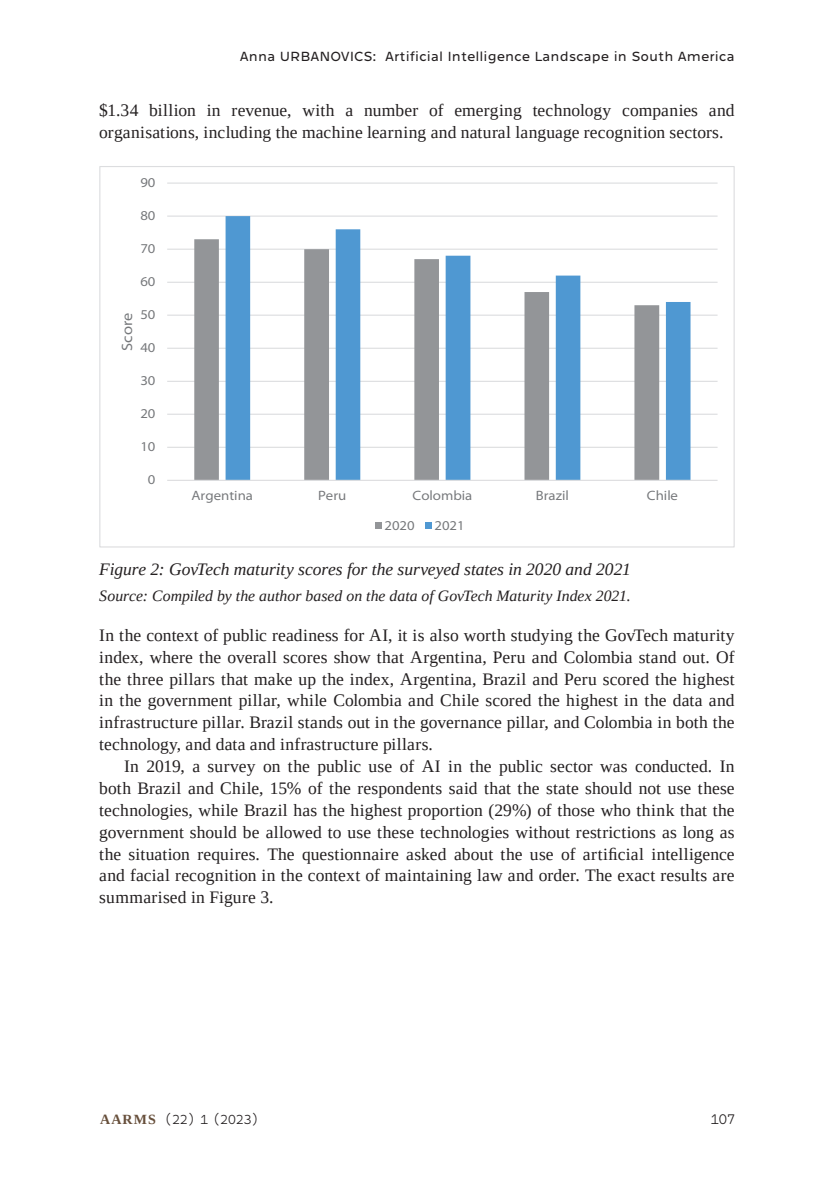
<style>
.page{position:relative;width:834px;height:1181px;background:#fff}
.page>*{position:absolute;margin:0;border:0;box-sizing:border-box;transform-origin:0 0}
._3_0_Kenyérszöveg_el{font:17.5px/21.9px "Liberation Serif";letter-spacing:.01em;color:#231f20}
._3_1_Kenyérszöveg{font:17.5px/21.9px "Liberation Serif";letter-spacing:.01em;color:#231f20;text-align:justify}
._6_Képaláírás{font:italic 17.5px "Liberation Serif";letter-spacing:-.005em;color:#231f20}
._6_2_magyarázat__for{font:italic 15.75px "Liberation Serif";color:#231f20}
.t1{font:semi-expanded 15.05px "Myriad Pro";color:#76787b}
.t2{font:100 14.88px "Westeinde Caption";color:#231f20}
.t3{font:300 14px "Westeinde Caption";color:#231f20}
.t4{font:100 14px "Westeinde Caption";color:#231f20}
.t5{font:semi-expanded 13.47px "Myriad Pro";letter-spacing:.005em;color:#76787b}
.s1{font-family:"Liberation Serif";font-weight:700;color:#674f3b}
</style>
<div class="page">
<hr style="left:167px;top:447px;width:550px;height:1px;background:#dcdddf">
<hr style="left:167px;top:414px;width:550px;height:1px;background:#dcdddf">
<hr style="left:167px;top:381px;width:550px;height:1px;background:#dcdddf">
<hr style="left:167px;top:348px;width:550px;height:1px;background:#dcdddf">
<hr style="left:167px;top:315px;width:550px;height:1px;background:#dcdddf">
<hr style="left:167px;top:282px;width:550px;height:1px;background:#dcdddf">
<hr style="left:167px;top:249px;width:550px;height:1px;background:#dcdddf">
<hr style="left:167px;top:215px;width:550px;height:2px;background:#dcdddf">
<hr style="left:167px;top:182px;width:550px;height:2px;background:#dcdddf">
<svg style="left:194px;top:239px;width:31px;height:241px;fill:#939598"></svg>
<svg style="left:225px;top:216px;width:465px;height:264px"></svg>
<hr style="left:167px;top:480px;width:550px;height:1px;background:#dcdddf">
<div style="left:374px;top:522px;width:7px;height:7px;background:#939598"></div>
<div style="left:424px;top:522px;width:7px;height:7px;background:#4f98d2"></div>
<p class="t3" style="left:240px;top:47px;width:496px">Anna URBANOVICS: Artificial Intelligence Landscape in South America</p>
<p class="_3_0_Kenyérszöveg_el" style="left:99px;top:99px;width:636px">$1.34 billion in revenue, with a number of emerging technology companies and organisations, including the machine learning and natural language recognition sectors.</p>
<p class="t5" style="left:140px;top:175px;width:17px">90</p>
<p class="t5" style="left:140px;top:208px;width:17px">80</p>
<p class="t5" style="left:140px;top:241px;width:17px">70</p>
<p class="t5" style="left:140px;top:274px;width:17px">60</p>
<p class="t1" style="left:119px;top:351px;width:40px;rotate:-90deg">Score</p>
<p class="t5" style="left:140px;top:307px;width:17px">50</p>
<p class="t5" style="left:140px;top:340px;width:17px">40</p>
<p class="t5" style="left:140px;top:373px;width:17px">30</p>
<p class="t5" style="left:140px;top:406px;width:17px">20</p>
<p class="t5" style="left:140px;top:439px;width:17px">10</p>
<p class="t5" style="left:148px;top:472px;width:9px">0</p>
<p class="t5" style="left:191px;top:488px;width:63px">Argentina</p>
<p class="t5" style="left:318px;top:488px;width:30px">Peru</p>
<p class="t5" style="left:412px;top:488px;width:61px">Colombia</p>
<p class="t5" style="left:536px;top:488px;width:34px">Brazil</p>
<p class="t5" style="left:646px;top:488px;width:33px">Chile</p>
<p class="t5" style="left:384px;top:518px;width:32px">2020</p>
<p class="t5" style="left:434px;top:518px;width:32px">2021</p>
<p class="_6_Képaláírás" style="left:99px;top:558px;width:533px">Figure 2: GovTech maturity scores for the surveyed states in 2020 and 2021</p>
<p class="_6_2_magyarázat__for" style="left:99px;top:585px;width:533px">Source: Compiled by the author based on the data of GovTech Maturity Index 2021.</p>
<p class="_3_0_Kenyérszöveg_el" style="left:99px;top:624px;width:636px;text-align:justify">In the context of public readiness for AI, it is also worth studying the GovTech maturity index, where the overall scores show that Argentina, Peru and Colombia stand out. Of the three pillars that make up the index, Argentina, Brazil and Peru scored the highest in the government pillar, while Colombia and Chile scored the highest in the data and infrastructure pillar. Brazil stands out in the governance pillar, and Colombia in both the technology, and data and infrastructure pillars.</p>
<p class="_3_1_Kenyérszöveg" style="left:99px;top:755px;width:636px;text-indent:25px">In 2019, a survey on the public use of AI in the public sector was conducted. In both Brazil and Chile, 15% of the respondents said that the state should not use these technologies, while Brazil has the highest proportion (29%) of those who think that the government should be allowed to use these technologies without restrictions as long as the situation requires. The questionnaire asked about the use of artificial intelligence and facial recognition in the context of maintaining law and order. The exact results are summarised in Figure 3.</p>
<p class="t4" style="left:100px;top:1109px;width:161px"><span class="s1">AARMS</span> (22) 1 (2023)</p>
<p class="t2" style="left:710px;top:1108px;width:26px">107</p>
</div>
